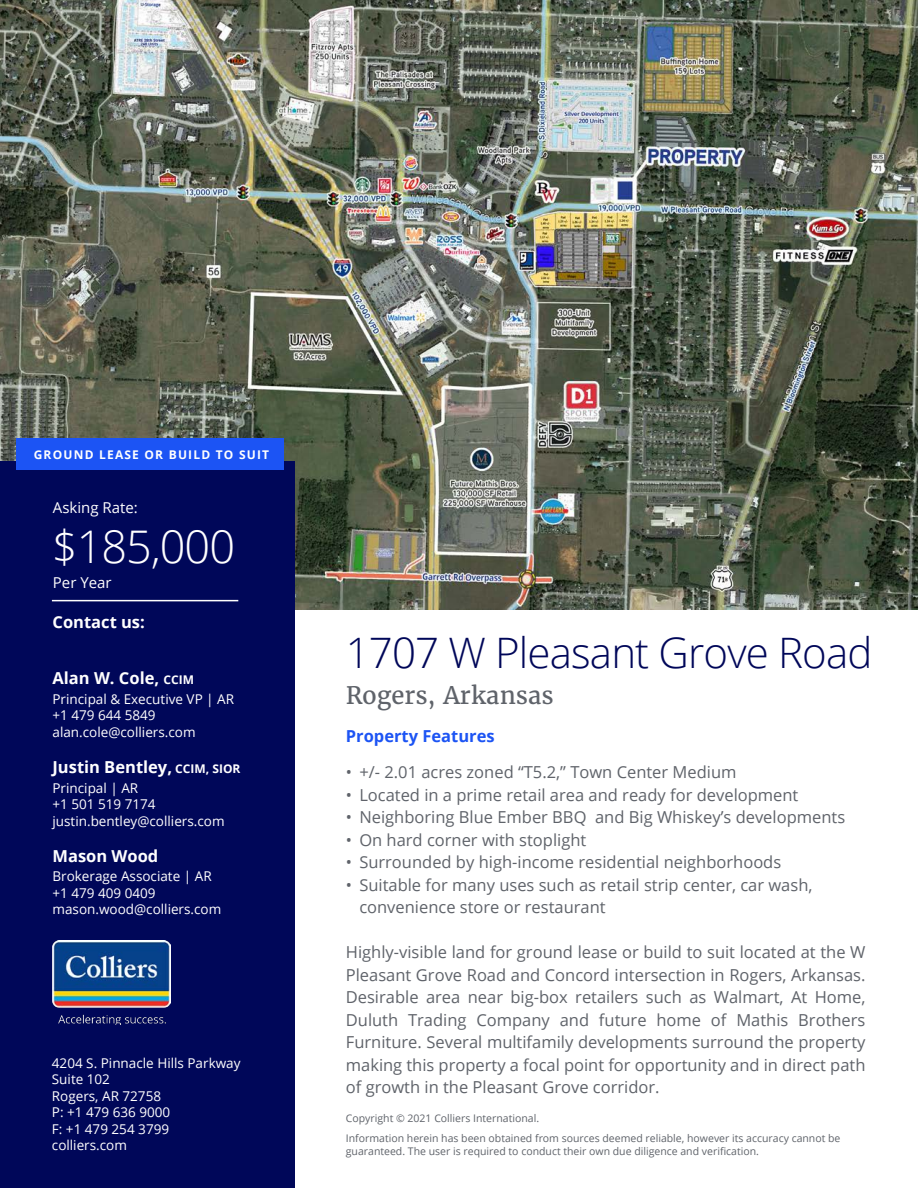
<style>
.page{position:relative;width:918px;height:1188px;background:#fff}
.page>*{position:absolute;margin:0;border:0;box-sizing:border-box;transform-origin:0 0}
.t1{font:300 45px "Open Sans";letter-spacing:-.02em;color:#fff}
.t2{font:300 42px "Open Sans";letter-spacing:-.02em;color:#000759}
.t3{font:24px "Merriweather";color:#5f636a}
.t4{font:16.5px/22.5px "Open Sans";color:#5f636a}
.t5{font:700 16.5px "Open Sans";color:#fff}
.t6{font:700 16.5px "Open Sans";color:#1c54f4}
.t7{font:15px "Open Sans";color:#fff}
.t8{font:13.5px "Open Sans";color:#fff}
.t9{font:700 12px "Open Sans";letter-spacing:.1em;color:#fff}
.t10{font:10.5px/12.6px "Open Sans";color:#5f636a}
.s1{font-size:12px}
</style>
<div class="page">
<img style="left:0;top:0;width:918px;height:610px">
<div style="left:0;top:462px;width:295px;height:726px;background:#000759"></div>
<img style="left:53px;top:941px;width:117px;height:83px">
<hr style="left:52px;top:600px;width:186px;height:1px;background:#fff">
<div style="left:16px;top:439px;width:268px;height:31px;background:#1c54f4"></div>
<p class="t9" style="left:34px;top:446px;width:237px">GROUND LEASE OR BUILD TO SUIT</p>
<p class="t7" style="left:53px;top:497px;width:86px">Asking Rate:</p>
<p class="t1" style="left:52px;top:516px;width:185px">$185,000</p>
<p class="t7" style="left:53px;top:573px;width:60px">Per Year</p>
<p class="t5" style="left:52px;top:611px;width:94px">Contact us:</p>
<p class="t5" style="left:52px;top:667px;width:143px">Alan W. Cole, <span class="s1">CCIM</span></p>
<p class="t8" style="left:52px;top:690px;width:183px">Principal &amp; Executive VP | AR</p>
<p class="t8" style="left:52px;top:706px;width:105px">+1 479 644 5849</p>
<p class="t8" style="left:52px;top:723px;width:145px">alan.cole@colliers.com</p>
<p class="t5" style="left:52px;top:755px;width:189px">Justin Bentley, <span class="s1">CCIM, SIOR</span></p>
<p class="t8" style="left:52px;top:778px;width:87px">Principal | AR</p>
<p class="t8" style="left:52px;top:795px;width:105px">+1 501 519 7174</p>
<p class="t8" style="left:52px;top:811px;width:174px">justin.bentley@colliers.com</p>
<p class="t5" style="left:52px;top:844px;width:107px">Mason Wood</p>
<p class="t8" style="left:52px;top:867px;width:161px">Brokerage Associate | AR</p>
<p class="t8" style="left:52px;top:884px;width:105px">+1 479 409 0409</p>
<p class="t8" style="left:52px;top:900px;width:170px">mason.wood@colliers.com</p>
<p class="t8" style="left:52px;top:1054px;width:190px">4204 S. Pinnacle Hills Parkway</p>
<p class="t8" style="left:52px;top:1070px;width:60px">Suite 102</p>
<p class="t8" style="left:52px;top:1087px;width:111px">Rogers, AR 72758</p>
<p class="t8" style="left:52px;top:1103px;width:120px">P: +1 479 636 9000</p>
<p class="t8" style="left:52px;top:1120px;width:119px">F: +1 479 254 3799</p>
<p class="t8" style="left:52px;top:1136px;width:77px">colliers.com</p>
<p class="t2" style="left:346px;top:624px;width:528px">1707 W Pleasant Grove Road</p>
<p class="t3" style="left:346px;top:680px;width:209px">Rogers, Arkansas</p>
<p class="t6" style="left:346px;top:724px;width:150px">Property Features</p>
<p class="t4" style="left:346px;top:760px;width:392px">• +/- 2.01 acres zoned “T5.2,” Town Center Medium</p>
<p class="t4" style="left:346px;top:783px;width:454px">• Located in a prime retail area and ready for development</p>
<p class="t4" style="left:346px;top:805px;width:501px">• Neighboring Blue Ember BBQ and Big Whiskey’s developments</p>
<p class="t4" style="left:346px;top:828px;width:242px">• On hard corner with stoplight</p>
<p class="t4" style="left:346px;top:850px;width:437px">• Surrounded by high-income residential neighborhoods</p>
<p class="t4" style="left:359px;top:873px;width:455px;text-indent:-14px">• Suitable for many uses such as retail strip center, car wash, convenience store or restaurant</p>
<p class="t4" style="left:346px;top:940px;width:521px;text-align:justify">Highly-visible land for ground lease or build to suit located at the W Pleasant Grove Road and Concord intersection in Rogers, Arkansas.<br>Desirable area near big-box retailers such as Walmart, At Home, Duluth Trading Company and future home of Mathis Brothers Furniture. Several multifamily developments surround the property making this property a focal point for opportunity and in direct path of growth in the Pleasant Grove corridor.</p>
<p class="t10" style="left:346px;top:1111px;width:195px">Copyright © 2021 Colliers International.</p>
<p class="t10" style="left:346px;top:1132px;width:496px">Information herein has been obtained from sources deemed reliable, however its accuracy cannot be guaranteed. The user is required to conduct their own due diligence and verification.</p>
</div>
